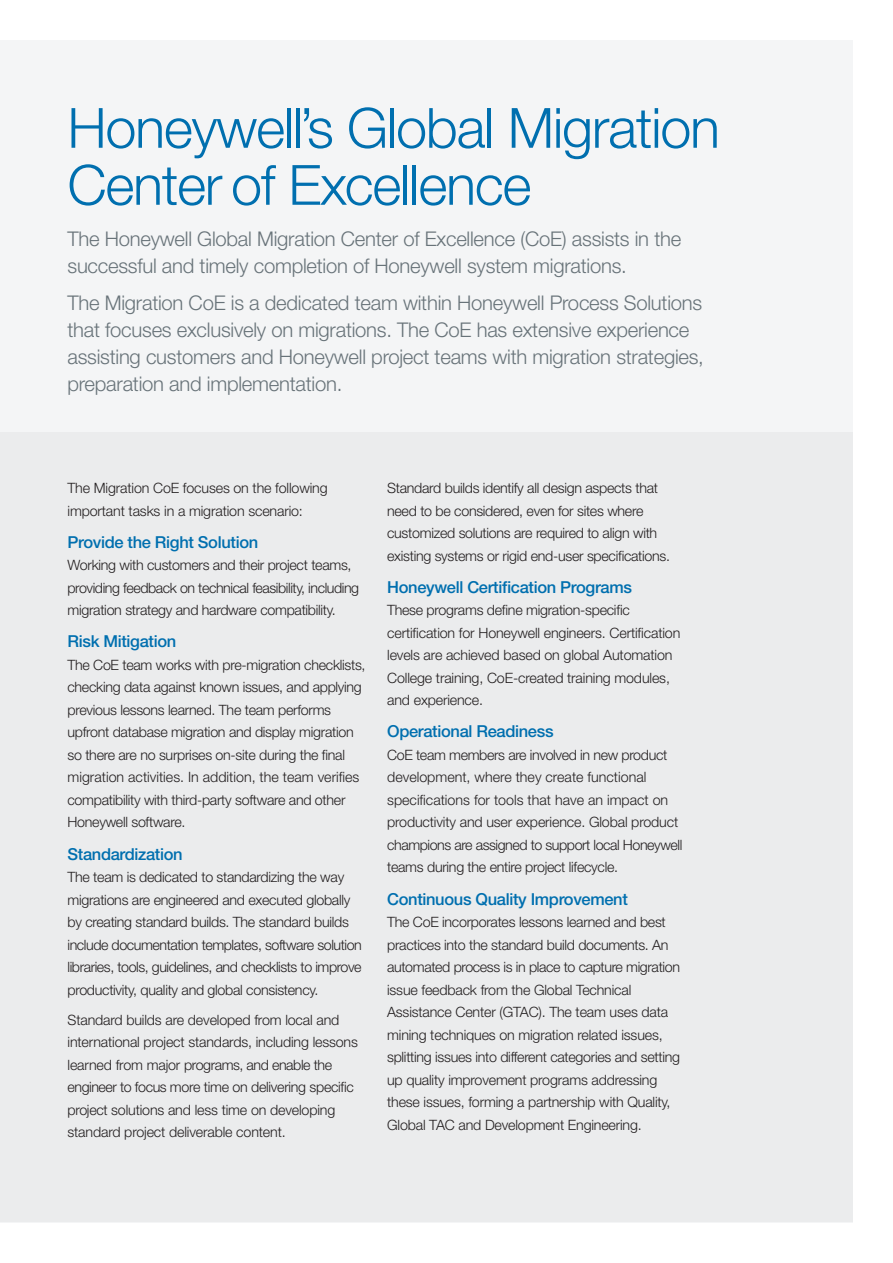
<style>
.page{position:relative;width:893px;height:1263px;background:#fff}
.page>*{position:absolute;margin:0;border:0;box-sizing:border-box;transform-origin:0 0}
.t1{font:300 55.5px/57px "Helvetica Neue";letter-spacing:-.02em;color:#006faf}
.t2{font:300 20.25px/27px "Helvetica Neue";letter-spacing:-.01em;color:#687379}
.t3{font:500 16.5px "Helvetica Neue";letter-spacing:-.02em;color:#006faf}
.t4{font:300 14.25px/22.5px "Helvetica Neue";letter-spacing:-.02em;color:#231f20}
</style>
<div class="page">
<div style="left:0;top:41px;width:852px;height:1181px;background:#f4f5f6"></div>
<div style="left:0;top:432px;width:852px;height:790px;background:#ebeced"></div>
<p class="t1" style="left:68px;top:98px;width:654px">Honeywell’s Global Migration<br>Center of Excellence</p>
<p class="t2" style="left:68px;top:225px;width:615px">The Honeywell Global Migration Center of Excellence (CoE) assists in the successful and timely completion of Honeywell system migrations.</p>
<p class="t2" style="left:68px;top:289px;width:638px">The Migration CoE is a dedicated team within Honeywell Process Solutions that focuses exclusively on migrations. The CoE has extensive experience assisting customers and Honeywell project teams with migration strategies, preparation and implementation.</p>
<p class="t4" style="left:68px;top:476px;width:262px">The Migration CoE focuses on the following important tasks in a migration scenario:</p>
<p class="t3" style="left:68px;top:532px;width:192px">Provide the Right Solution</p>
<p class="t4" style="left:68px;top:554px;width:293px">Working with customers and their project teams, providing feedback on technical feasibility, including migration strategy and hardware compatibility.</p>
<p class="t3" style="left:68px;top:632px;width:110px">Risk Mitigation</p>
<p class="t4" style="left:68px;top:653px;width:300px">The CoE team works with pre-migration checklists, checking data against known issues, and applying previous lessons learned. The team performs upfront database migration and display migration so there are no surprises on-site during the final migration activities. In addition, the team verifies compatibility with third-party software and other Honeywell software.</p>
<p class="t3" style="left:68px;top:844px;width:117px">Standardization</p>
<p class="t4" style="left:68px;top:865px;width:296px">The team is dedicated to standardizing the way migrations are engineered and executed globally by creating standard builds. The standard builds include documentation templates, software solution libraries, tools, guidelines, and checklists to improve productivity, quality and global consistency.</p>
<p class="t4" style="left:68px;top:1008px;width:292px">Standard builds are developed from local and international project standards, including lessons learned from major programs, and enable the engineer to focus more time on delivering specific project solutions and less time on developing standard project deliverable content.</p>
<p class="t4" style="left:387px;top:476px;width:284px">Standard builds identify all design aspects that need to be considered, even for sites where customized solutions are required to align with existing systems or rigid end-user specifications.</p>
<p class="t3" style="left:387px;top:577px;width:246px">Honeywell Certification Programs</p>
<p class="t4" style="left:387px;top:599px;width:295px">These programs define migration-specific certification for Honeywell engineers. Certification levels are achieved based on global Automation College training, CoE-created training modules, and experience.</p>
<p class="t3" style="left:387px;top:722px;width:168px">Operational Readiness</p>
<p class="t4" style="left:387px;top:743px;width:297px">CoE team members are involved in new product development, where they create functional specifications for tools that have an impact on productivity and user experience. Global product champions are assigned to support local Honeywell teams during the entire project lifecycle.</p>
<p class="t3" style="left:387px;top:889px;width:242px">Continuous Quality Improvement</p>
<p class="t4" style="left:387px;top:910px;width:294px">The CoE incorporates lessons learned and best practices into the standard build documents. An automated process is in place to capture migration issue feedback from the Global Technical Assistance Center (GTAC). The team uses data mining techniques on migration related issues, splitting issues into different categories and setting up quality improvement programs addressing these issues, forming a partnership with Quality, Global TAC and Development Engineering.</p>
</div>
